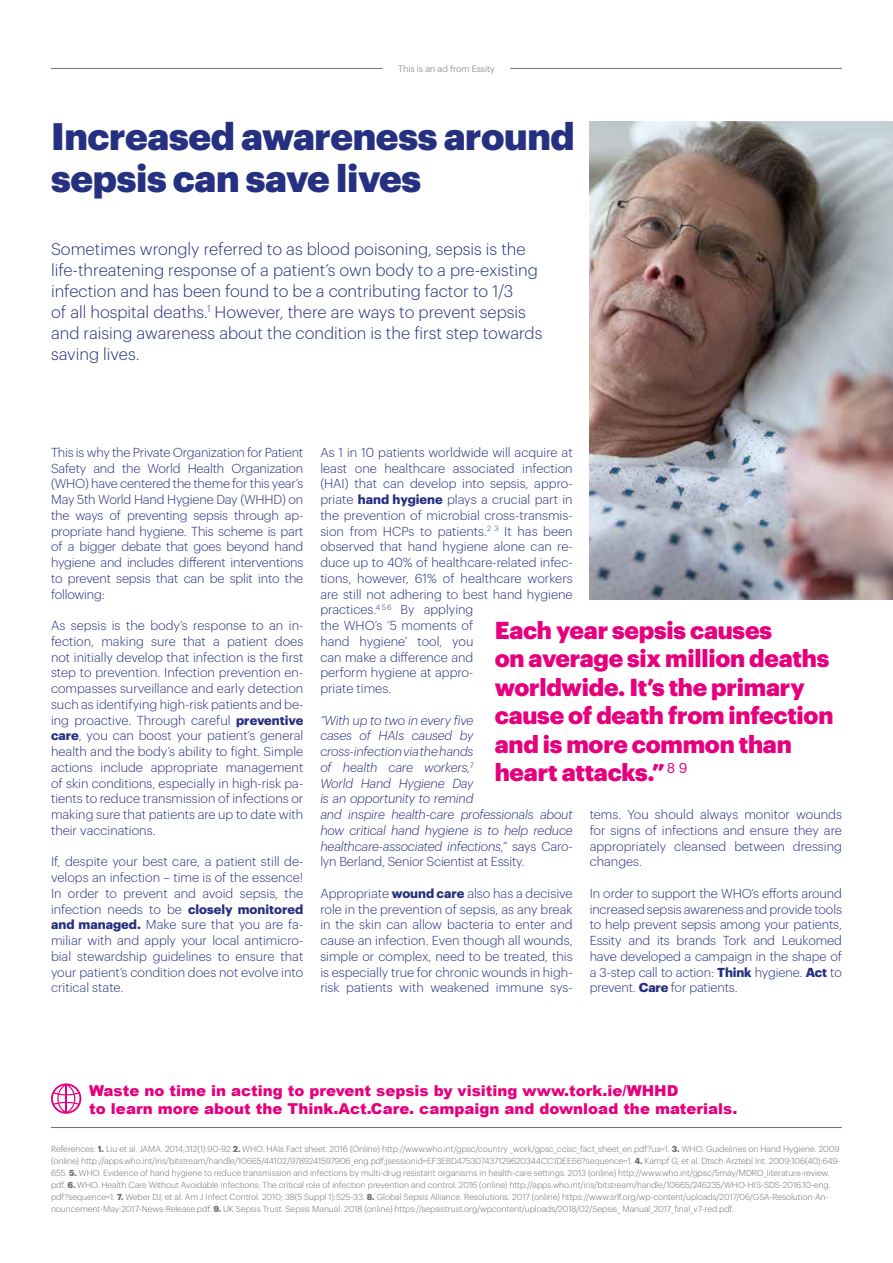
<style>
.page{position:relative;width:893px;height:1263px;background:#fff}
.page>*{position:absolute;margin:0;border:0;box-sizing:border-box;transform-origin:0 0}
.t1{font:900 37.5px/42px "Graphik";letter-spacing:-.01em;color:#253081}
.t2{font:900 24px/28.5px "Graphik";letter-spacing:-.01em;color:#e6007d}
.t3{font:300 16.5px/21px "Graphik";color:#253081}
.t4{font:900 15px/18px "Arial";color:#e6007d}
.t5{font:300 12.75px/15.8px "Graphik";color:#253081;text-align:justify}
.t6{font:italic 300 12.75px/15.8px "Graphik";letter-spacing:-.015em;color:#253081}
.t7{font:300 9px "Graphik";color:#706f6f}
.t8{font:300 8.55px/12px "Graphik";letter-spacing:-.005em;color:#706f6f}
.s1{font-weight:700}
.s2{font-style:normal}
</style>
<div class="page">
<hr style="left:51px;top:1127px;width:791px;height:1px;background:#706f6f">
<svg style="left:51px;top:1083px;width:30px;height:31px"></svg>
<hr style="left:51px;top:68px;width:332px;height:1px;background:#706f6f">
<hr style="left:510px;top:68px;width:332px;height:1px;background:#706f6f">
<img style="left:590px;top:122px;width:303px;height:477px">
<p class="t7" style="left:398px;top:62px;width:98px">This is an ad from Essity</p>
<h1 class="t1" style="left:51px;top:112px;width:525px">Increased awareness around sepsis can save lives</h1>
<p class="t3" style="left:51px;top:237px;width:493px">Sometimes wrongly referred to as blood poisoning, sepsis is the life-threatening response of a patient’s own body to a pre-existing infection and has been found to be a contributing factor to 1/3<br>of all hospital deaths.<sup>1</sup> However, there are ways to prevent sepsis and raising awareness about the condition is the first step towards saving lives.</p>
<p class="t5" style="left:51px;top:443px;width:254px">This is why the Private Organization for Patient Safety and the World Health Organization (WHO) have centered the theme for this year’s May 5th World Hand Hygiene Day (WHHD) on the ways of preventing sepsis through ap&shy;propriate hand hygiene. This scheme is part of a bigger debate that goes beyond hand hygiene and includes different interventions to prevent sepsis that can be split into the following:</p>
<p class="t5" style="left:51px;top:617px;width:254px">As sepsis is the body’s response to an in&shy;fection, making sure that a patient does not initially develop that infection is the first step to prevention. Infection prevention en&shy;compasses surveillance and early detection such as identifying high-risk patients and be&shy;ing proactive. Through careful <span class="s1">preventive care</span>, you can boost your patient’s general health and the body’s ability to fight. Simple actions include appropriate management of skin conditions, especially in high-risk pa&shy;tients to reduce transmission of infections or making sure that patients are up to date with their vaccinations.</p>
<p class="t5" style="left:51px;top:853px;width:254px">If, despite your best care, a patient still de&shy;velops an infection – time is of the essence!<br>In order to prevent and avoid sepsis, the infection needs to be <span class="s1">closely monitored and managed.</span> Make sure that you are fa&shy;miliar with and apply your local antimicro&shy;bial stewardship guidelines to ensure that your patient’s condition does not evolve into critical state.</p>
<p class="t5" style="left:320px;top:443px;width:254px;text-align:left">As 1 in 10 patients worldwide will acquire at least one healthcare associated infection (HAI) that can develop into sepsis, appro&shy;priate <span class="s1">hand hygiene</span> plays a crucial part in the prevention of microbial cross-transmis&shy;sion from HCPs to patients.<sup>2</sup> <sup>3</sup> It has been observed that hand hygiene alone can re&shy;duce up to 40% of healthcare-related infec&shy;tions, however, 61% of healthcare workers are still not adhering to best hand hygiene practices.<sup>4</sup> <sup>5</sup> <sup>6</sup> By applying<br>the WHO’s ‘5 moments of<br>hand hygiene’ tool, you<br>can make a difference and<br>perform hygiene at appro-<br>priate times.</p>
<p class="t6" style="left:320px;top:711px;width:254px">“With up to two in every five<br>cases of HAIs caused by<br>cross-infection via the hands<br>of health care workers,<sup>7<br></sup>World Hand Hygiene Day<br>is an opportunity to remind<br>and inspire health-care professionals about how critical hand hygiene is to help reduce healthcare-associated infections,” <span class="s2">says Caro&shy;lyn Berland, Senior Scientist at Essity.</span></p>
<p class="t5" style="left:320px;top:884px;width:254px">Appropriate <span class="s1">wound care</span> also has a decisive role in the prevention of sepsis, as any break in the skin can allow bacteria to enter and cause an infection. Even though all wounds, simple or complex, need to be treated, this is especially true for chronic wounds in high&shy;risk patients with weakened immune sys-</p>
<h2 class="t2" style="left:495px;top:613px;width:340px">Each year sepsis causes<br>on average six million deaths worldwide. It’s the primary cause of death from infection and is more common than heart attacks.”<sup>8</sup> <sup>9</sup></h2>
<p class="t5" style="left:590px;top:806px;width:254px">tems. You should always monitor wounds for signs of infections and ensure they are appropriately cleansed between dressing changes.</p>
<p class="t5" style="left:590px;top:884px;width:254px">In order to support the WHO’s efforts around increased sepsis awareness and provide tools to help prevent sepsis among your patients, Essity and its brands Tork and Leukomed have developed a campaign in the shape of a 3-step call to action: <span class="s1">Think</span> hygiene. <span class="s1">Act</span> to prevent. <span class="s1">Care</span> for patients.</p>
<p class="t4" style="left:89px;top:1081px;width:650px">Waste no time in acting to prevent sepsis by visiting www.tork.ie/WHHD<br>to learn more about the Think.Act.Care. campaign and download the materials.</p>
<p class="t8" style="left:51px;top:1142px;width:791px">References: <span class="s1">1.</span> Liu et al. JAMA. 2014;312(1):90-92 <span class="s1">2.</span> WHO. HAIs Fact sheet. 2016 (Online) http://www.who.int/gpsc/country _work/gpsc_ccisc_fact_sheet_en.pdf?ua=1. <span class="s1">3.</span> WHO. Guidelines on Hand Hygiene. 2009 (online) http://apps.who.int/iris/bitstream/handle/10665/44102/9789241597906_eng.pdf;jsessionid=EF3EBD475307437129620344CC1DEE66?sequence=1. <span class="s1">4.</span> Kampf G, et al. Dtsch Arztebl Int. 2009;106(40):649- 655. <span class="s1">5.</span> WHO. Evidence of hand hygiene to reduce transmission and infections by multi-drug resistant organisms in health-care settings. 2013 (online) http://www.who.int/gpsc/5may/MDRO_literature-review. pdf. <span class="s1">6.</span> WHO. Health Care Without Avoidable Infections: The critical role of infection prevention and control. 2016 (online) http://apps.who.int/iris/bitstream/handle/10665/246235/WHO-HIS-SDS-2016.10-eng. pdf?sequence=1. <span class="s1">7.</span> Weber DJ, et al. Am J Infect Control. 2010; 38(5 Suppl 1):S25-33. <span class="s1">8.</span> Global Sepsis Alliance. Resolutions. 2017 (online) https://www.srlf.org/wp-content/uploads/2017/06/GSA-Resolution-An&shy;nouncement-May-2017-News-Release.pdf. <span class="s1">9.</span> UK Sepsis Trust. Sepsis Manual. 2018 (online) https://sepsistrust.org/wpcontent/uploads/2018/02/Sepsis_ Manual_2017_final_v7-red.pdf.</p>
</div>
